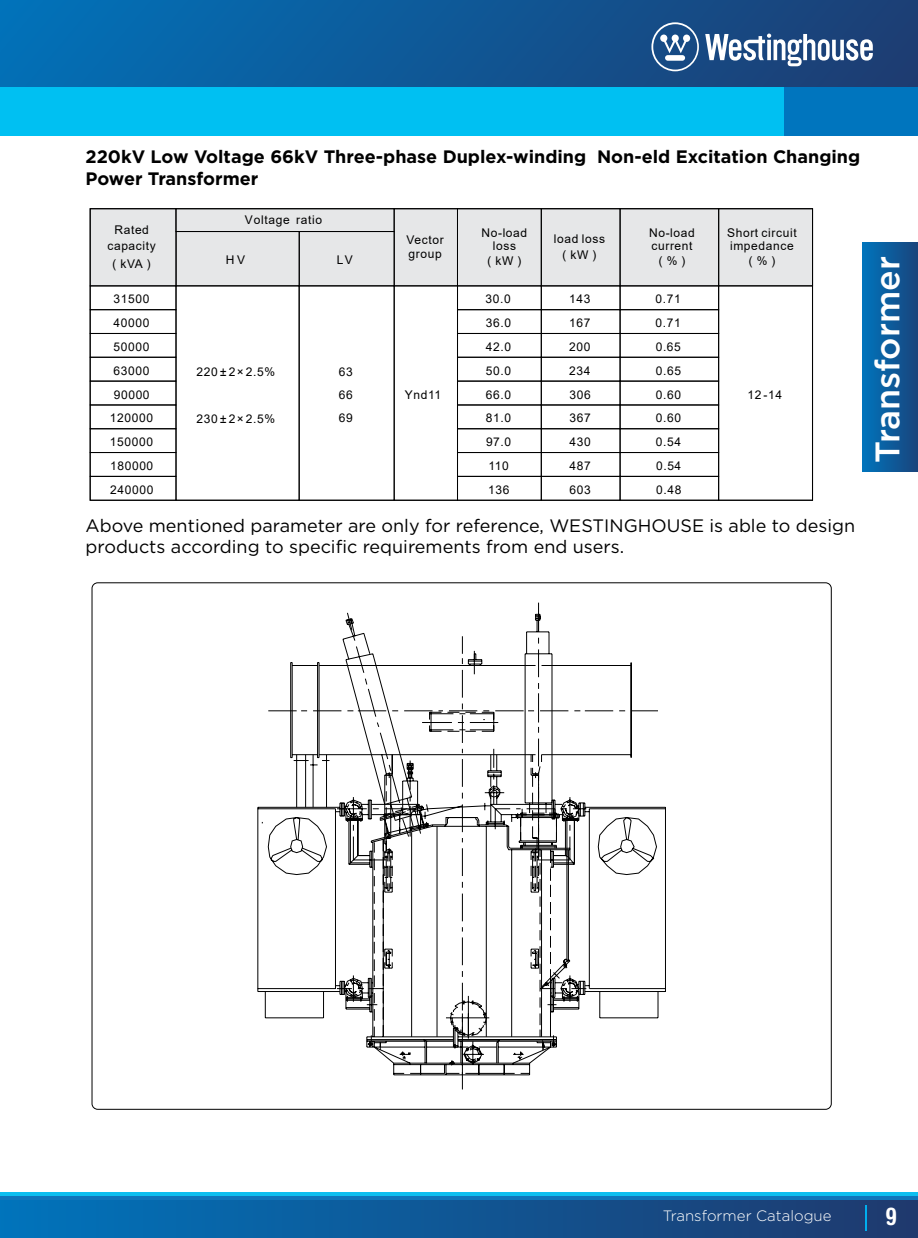
<style>
.page{position:relative;width:918px;height:1238px;background:#fff}
.page>*{position:absolute;margin:0;border:0;box-sizing:border-box;transform-origin:0 0}
.t1{font:500 34.05px "Gotham";color:#fff}
.t2{font:700 condensed 24.3px "Helvetica Rounded";color:#fff}
.t3{font:18px/21.6px "Gotham";color:#000}
.t4{font:700 18px/21.6px "Gotham";color:#000}
.t5{font:300 15px "Gotham Rounded";color:#fff}
.t6{font:12px/13.4px "Arial";letter-spacing:.055em;color:#000}
.t7{font:12px "Arial Unicode MS";color:#000}
.s1{font-family:"Arial Unicode MS"}
.s2{font-family:"Arial"}
</style>
<div class="page">
<svg style="left:0;top:0;width:918px;height:87px;background:#0e5998"></svg>
<div style="left:0;top:87px;width:910px;height:49px;background:#00c0f2"></div>
<div style="left:784px;top:87px;width:134px;height:49px;background:#0075be"></div>
<svg style="left:705px;top:34px;width:168px;height:32px"></svg>
<svg style="left:651px;top:22px;width:48px;height:49px;background:#4e75a1"></svg>
<div style="left:0;top:1192px;width:918px;height:7px;background:#0cbef0"></div>
<div style="left:0;top:1196px;width:918px;height:8px;background:#0e75bb"></div>
<div style="left:0;top:1200px;width:918px;height:38px;background:linear-gradient(to right,#0074bc,#1f396d)"></div>
<div style="left:863px;top:242px;width:55px;height:229px;background:linear-gradient(to right,#0073bb,#1a447c)"></div>
<hr style="left:865px;top:1205px;width:2px;height:26px;background:#00aeef">
<svg style="left:257px;top:618px;width:409px;height:472px"></svg>
<svg style="left:268px;top:650px;width:389px;height:60px"></svg>
<svg style="left:319px;top:665px;width:233px;height:45px"></svg>
<svg style="left:262px;top:821px;width:309px;height:254px"></svg>
<svg style="left:265px;top:710px;width:393px;height:353px"></svg>
<div style="left:90px;top:209px;width:723px;height:77px;background:#e6e7e8"></div>
<div style="left:90px;top:208px;width:86px;height:78px;border:1px solid #000"></div>
<div style="left:90px;top:309px;width:86px;height:25px;border:1px solid #000"></div>
<div style="left:90px;top:333px;width:86px;height:24px;border:1px solid #000"></div>
<div style="left:90px;top:357px;width:86px;height:24px;border:1px solid #000"></div>
<div style="left:90px;top:381px;width:86px;height:24px;border:1px solid #000"></div>
<div style="left:90px;top:428px;width:86px;height:25px;border:1px solid #000"></div>
<div style="left:90px;top:452px;width:86px;height:24px;border:1px solid #000"></div>
<div style="left:90px;top:476px;width:86px;height:24px;border:1px solid #000"></div>
<div style="left:176px;top:231px;width:123px;height:55px;border:1px solid #000"></div>
<div style="left:299px;top:231px;width:95px;height:55px;border:1px solid #000"></div>
<div style="left:299px;top:286px;width:95px;height:214px;border:1px solid #000"></div>
<svg style="left:176px;top:210px;width:218px;height:22px"></svg>
<div style="left:394px;top:208px;width:64px;height:78px;border:1px solid #000"></div>
<div style="left:394px;top:286px;width:64px;height:214px;border:1px solid #000"></div>
<div style="left:457px;top:208px;width:84px;height:78px;border:1px solid #000"></div>
<div style="left:457px;top:309px;width:84px;height:25px;border:1px solid #000"></div>
<div style="left:457px;top:333px;width:84px;height:24px;border:1px solid #000"></div>
<div style="left:457px;top:357px;width:84px;height:24px;border:1px solid #000"></div>
<div style="left:457px;top:381px;width:84px;height:24px;border:1px solid #000"></div>
<div style="left:457px;top:428px;width:84px;height:25px;border:1px solid #000"></div>
<div style="left:457px;top:452px;width:84px;height:24px;border:1px solid #000"></div>
<div style="left:457px;top:476px;width:84px;height:24px;border:1px solid #000"></div>
<div style="left:541px;top:208px;width:79px;height:78px;border:1px solid #000"></div>
<div style="left:541px;top:309px;width:79px;height:25px;border:1px solid #000"></div>
<div style="left:541px;top:333px;width:79px;height:24px;border:1px solid #000"></div>
<div style="left:541px;top:357px;width:79px;height:24px;border:1px solid #000"></div>
<div style="left:541px;top:381px;width:79px;height:24px;border:1px solid #000"></div>
<div style="left:541px;top:428px;width:79px;height:25px;border:1px solid #000"></div>
<div style="left:541px;top:452px;width:79px;height:24px;border:1px solid #000"></div>
<div style="left:541px;top:476px;width:79px;height:24px;border:1px solid #000"></div>
<div style="left:620px;top:208px;width:99px;height:78px;border:1px solid #000"></div>
<div style="left:620px;top:309px;width:99px;height:25px;border:1px solid #000"></div>
<div style="left:620px;top:333px;width:99px;height:24px;border:1px solid #000"></div>
<div style="left:620px;top:357px;width:99px;height:24px;border:1px solid #000"></div>
<div style="left:620px;top:381px;width:99px;height:24px;border:1px solid #000"></div>
<div style="left:620px;top:428px;width:99px;height:25px;border:1px solid #000"></div>
<div style="left:620px;top:452px;width:99px;height:24px;border:1px solid #000"></div>
<div style="left:620px;top:476px;width:99px;height:24px;border:1px solid #000"></div>
<div style="left:718px;top:208px;width:95px;height:78px;border:1px solid #000"></div>
<div style="left:718px;top:286px;width:95px;height:214px;border:1px solid #000"></div>
<h3 class="t4" style="left:86px;top:146px;width:776px">220kV Low Voltage 66kV Three-phase Duplex-winding Non-eld Excitation Changing<br>Power Transformer</h3>
<p class="t6" style="left:245px;top:213px;width:79px">Voltage ratio</p>
<p class="t6" style="left:226px;top:253px;width:21px">HV</p>
<p class="t6" style="left:337px;top:253px;width:17px">LV</p>
<p class="t6" style="left:114px;top:292px;width:37px">31500</p>
<p class="t6" style="left:107px;top:221px;width:50px;line-height:16.2px;text-align:center">Rated capacity</p>
<p class="t6" style="left:108px;top:257px;width:48px"><span class="s1">（</span>kVA<span class="s1">）</span></p>
<p class="t6" style="left:727px;top:226px;width:71px">Short circuit impedance</p>
<p class="t7" style="left:745px;top:252px;width:36px">（<span class="s2">%</span>）</p>
<p class="t6" style="left:406px;top:233px;width:39px">Vector group</p>
<p class="t6" style="left:481px;top:226px;width:47px;text-align:center">No-load loss</p>
<p class="t7" style="left:483px;top:252px;width:43px">（<span class="s2">kW</span>）</p>
<p class="t6" style="left:649px;top:226px;width:47px">No-load current</p>
<p class="t7" style="left:655px;top:252px;width:36px">（<span class="s2">%</span>）</p>
<p class="t6" style="left:554px;top:232px;width:53px">load loss</p>
<p class="t7" style="left:559px;top:246px;width:43px">（<span class="s2">kW</span>）</p>
<p class="t6" style="left:486px;top:292px;width:27px">30.0</p>
<p class="t6" style="left:569px;top:292px;width:23px">143</p>
<p class="t6" style="left:656px;top:292px;width:27px">0.71</p>
<p class="t6" style="left:114px;top:316px;width:37px">40000</p>
<p class="t6" style="left:486px;top:316px;width:27px">36.0</p>
<p class="t6" style="left:569px;top:316px;width:23px">167</p>
<p class="t6" style="left:656px;top:316px;width:27px">0.71</p>
<p class="t6" style="left:114px;top:340px;width:37px">50000</p>
<p class="t6" style="left:486px;top:340px;width:27px">42.0</p>
<p class="t6" style="left:569px;top:340px;width:23px">200</p>
<p class="t6" style="left:656px;top:340px;width:27px">0.65</p>
<p class="t6" style="left:114px;top:364px;width:37px">63000</p>
<p class="t6" style="left:486px;top:364px;width:27px">50.0</p>
<p class="t6" style="left:569px;top:364px;width:23px">234</p>
<p class="t6" style="left:656px;top:364px;width:27px">0.65</p>
<p class="t6" style="left:114px;top:388px;width:37px">90000</p>
<p class="t6" style="left:486px;top:388px;width:27px">66.0</p>
<p class="t6" style="left:569px;top:388px;width:23px">306</p>
<p class="t6" style="left:656px;top:388px;width:27px">0.60</p>
<p class="t6" style="left:110px;top:411px;width:45px">120000</p>
<p class="t6" style="left:486px;top:411px;width:27px">81.0</p>
<p class="t6" style="left:569px;top:411px;width:23px">367</p>
<p class="t6" style="left:656px;top:411px;width:27px">0.60</p>
<p class="t6" style="left:110px;top:435px;width:45px">150000</p>
<p class="t6" style="left:486px;top:435px;width:27px">97.0</p>
<p class="t6" style="left:569px;top:435px;width:23px">430</p>
<p class="t6" style="left:656px;top:435px;width:27px">0.54</p>
<p class="t6" style="left:110px;top:459px;width:45px">180000</p>
<p class="t6" style="left:488px;top:459px;width:22px">110</p>
<p class="t6" style="left:570px;top:459px;width:23px">487</p>
<p class="t6" style="left:656px;top:459px;width:27px">0.54</p>
<p class="t6" style="left:110px;top:483px;width:45px">240000</p>
<p class="t6" style="left:488px;top:483px;width:23px">136</p>
<p class="t6" style="left:570px;top:483px;width:23px">603</p>
<p class="t6" style="left:656px;top:483px;width:27px">0.48</p>
<p class="t6" style="left:339px;top:360px;width:15px;line-height:23.1px;text-align:justify">63<br>66<br>69</p>
<p class="t6" style="left:196px;top:365px;width:80px">220 <span class="s1">±</span> 2<span class="s1">×</span> 2.5%</p>
<p class="t6" style="left:196px;top:412px;width:80px">230 <span class="s1">±</span> 2<span class="s1">×</span> 2.5%</p>
<p class="t6" style="left:405px;top:388px;width:38px">Ynd11</p>
<p class="t6" style="left:747px;top:388px;width:36px">12-14</p>
<h3 class="t3" style="left:86px;top:514px;width:771px">Above mentioned parameter are only for reference, WESTINGHOUSE is able to design products according to specific requirements from end users.</h3>
<h1 class="t1" style="left:865px;top:463px;width:208px;rotate:-90deg">Transformer</h1>
<p class="t5" style="left:663px;top:1205px;width:170px">Transformer Catalogue</p>
<h2 class="t2" style="left:885px;top:1201px;width:13px">9</h2>
</div>
